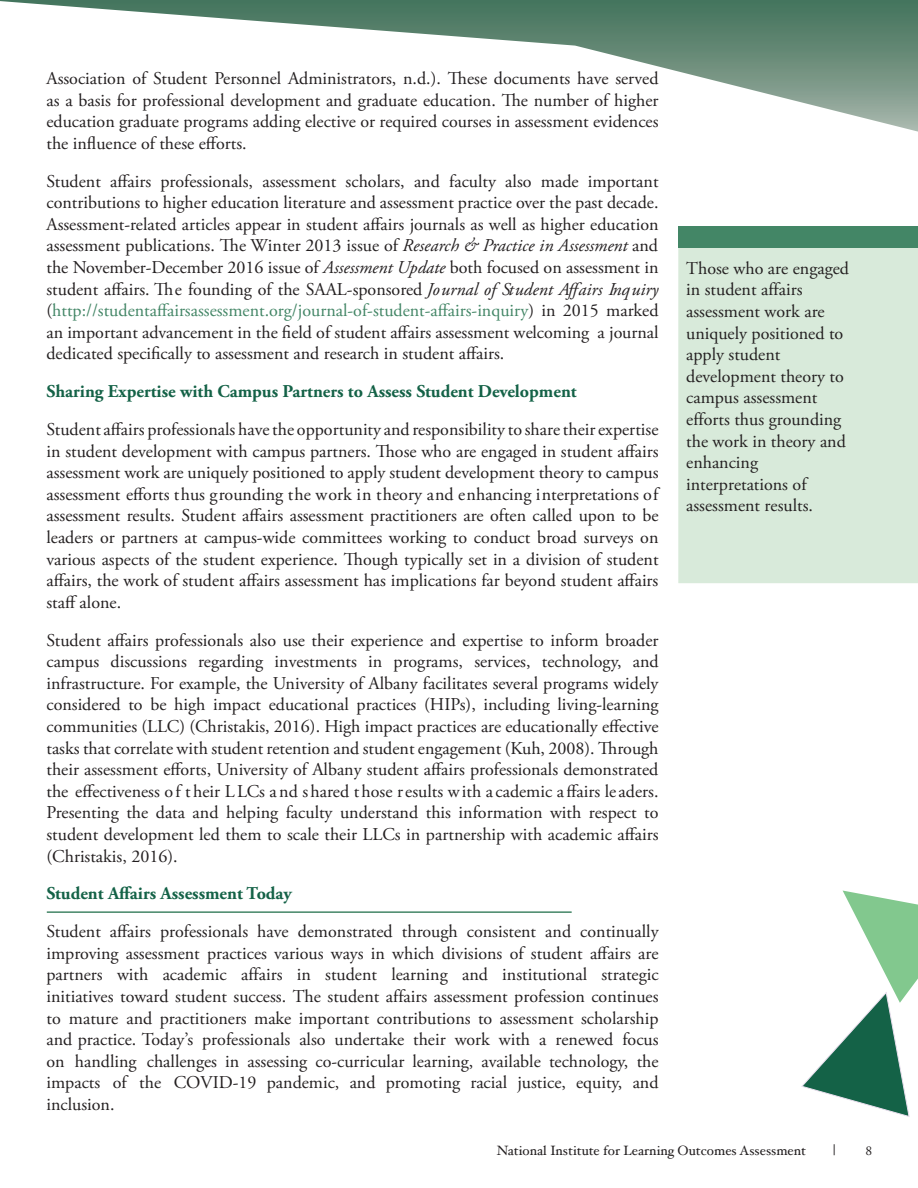
<style>
.page{position:relative;width:918px;height:1188px;background:#fff}
.page>*{position:absolute;margin:0;border:0;box-sizing:border-box;transform-origin:0 0}
.t1{font:18px/21.6px "Adobe Garamond Pro";color:#231f20;text-align:justify}
.t2{font:700 18px "Adobe Garamond Pro";color:#146247}
.t3{font:15px "Hoefler Text";color:#231f20}
.t4{font:13.5px "Hoefler Text";color:#231f20}
.t5{font:13.5px "Adobe Garamond Pro";color:#231f20}
.s1{font-style:italic}
.s2{color:#438666}
</style>
<div class="page">
<svg style="left:0;top:0;width:918px;height:132px"></svg>
<svg style="left:678px;top:248px;width:240px;height:335px;fill:#d8eada"></svg>
<div style="left:678px;top:226px;width:240px;height:22px;background:#438666"></div>
<svg style="left:801px;top:891px;width:117px;height:226px"></svg>
<hr style="left:47px;top:911px;width:525px;height:2px;background:#438666">
<p class="t1" style="left:46px;top:68px;width:614px">Association of Student Personnel Administrators, n.d.). These documents have served as a basis for professional development and graduate education. The number of higher education graduate programs adding elective or required courses in assessment evidences the influence of these efforts.</p>
<p class="t1" style="left:46px;top:171px;width:614px">Student affairs professionals, assessment scholars, and faculty also made important contributions to higher education literature and assessment practice over the past decade.<br>Assessment-related articles appear in student affairs journals as well as higher education assessment publications. The Winter 2013 issue of <span class="s1">Research &amp; Practice in Assessment</span> and the November-December 2016 issue of <span class="s1">Assessment Update</span> both focused on assessment in student affairs. The founding of the SAAL-sponsored <span class="s1">Journal of Student Affairs Inquiry </span>(<span class="s2">http://studentaffairsassessment.org/journal-of-student-affairs-inquiry</span>) in 2015 marked an important advancement in the field of student affairs assessment welcoming a journal dedicated specifically to assessment and research in student affairs.</p>
<p class="t2" style="left:46px;top:381px;width:532px">Sharing Expertise with Campus Partners to Assess Student Development</p>
<p class="t1" style="left:46px;top:419px;width:614px">Student affairs professionals have the opportunity and responsibility to share their expertise in student development with campus partners. Those who are engaged in student affairs assessment work are uniquely positioned to apply student development theory to campus assessment efforts thus grounding the work in theory and enhancing interpretations of assessment results. Student affairs assessment practitioners are often called upon to be leaders or partners at campus-wide committees working to conduct broad surveys on various aspects of the student experience. Though typically set in a division of student affairs, the work of student affairs assessment has implications far beyond student affairs staff alone.</p>
<p class="t1" style="left:46px;top:630px;width:614px">Student affairs professionals also use their experience and expertise to inform broader campus discussions regarding investments in programs, services, technology, and infrastructure. For example, the University of Albany facilitates several programs widely considered to be high impact educational practices (HIPs), including living-learning communities (LLC) (Christakis, 2016). High impact practices are educationally effective tasks that correlate with student retention and student engagement (Kuh, 2008). Through their assessment efforts, University of Albany student affairs professionals demonstrated the effectiveness o f t heir L LCs a nd s hared t hose results w ith a cademic a ffairs le aders.<br>Presenting the data and helping faculty understand this information with respect to student development led them to scale their LLCs in partnership with academic affairs (Christakis, 2016).</p>
<p class="t2" style="left:46px;top:883px;width:247px">Student Affairs Assessment Today</p>
<p class="t1" style="left:46px;top:921px;width:614px">Student affairs professionals have demonstrated through consistent and continually improving assessment practices various ways in which divisions of student affairs are partners with academic affairs in student learning and institutional strategic initiatives toward student success. The student affairs assessment profession continues to mature and practitioners make important contributions to assessment scholarship and practice. Today’s professionals also undertake their work with a renewed focus on handling challenges in assessing co-curricular learning, available technology, the impacts of the COVID-19 pandemic, and promoting racial justice, equity, and inclusion.</p>
<p class="t1" style="left:686px;top:258px;width:164px;text-align:left">Those who are engaged in student affairs assessment work are uniquely positioned to apply student development theory to campus assessment efforts thus grounding the work in theory and enhancing interpretations of assessment results.</p>
<p class="t4" style="left:497px;top:1143px;width:311px">National Institute for Learning Outcomes Assessment</p>
<p class="t3" style="left:833px;top:1141px;width:4px">|</p>
<p class="t5" style="left:866px;top:1143px;width:8px">8</p>
</div>
